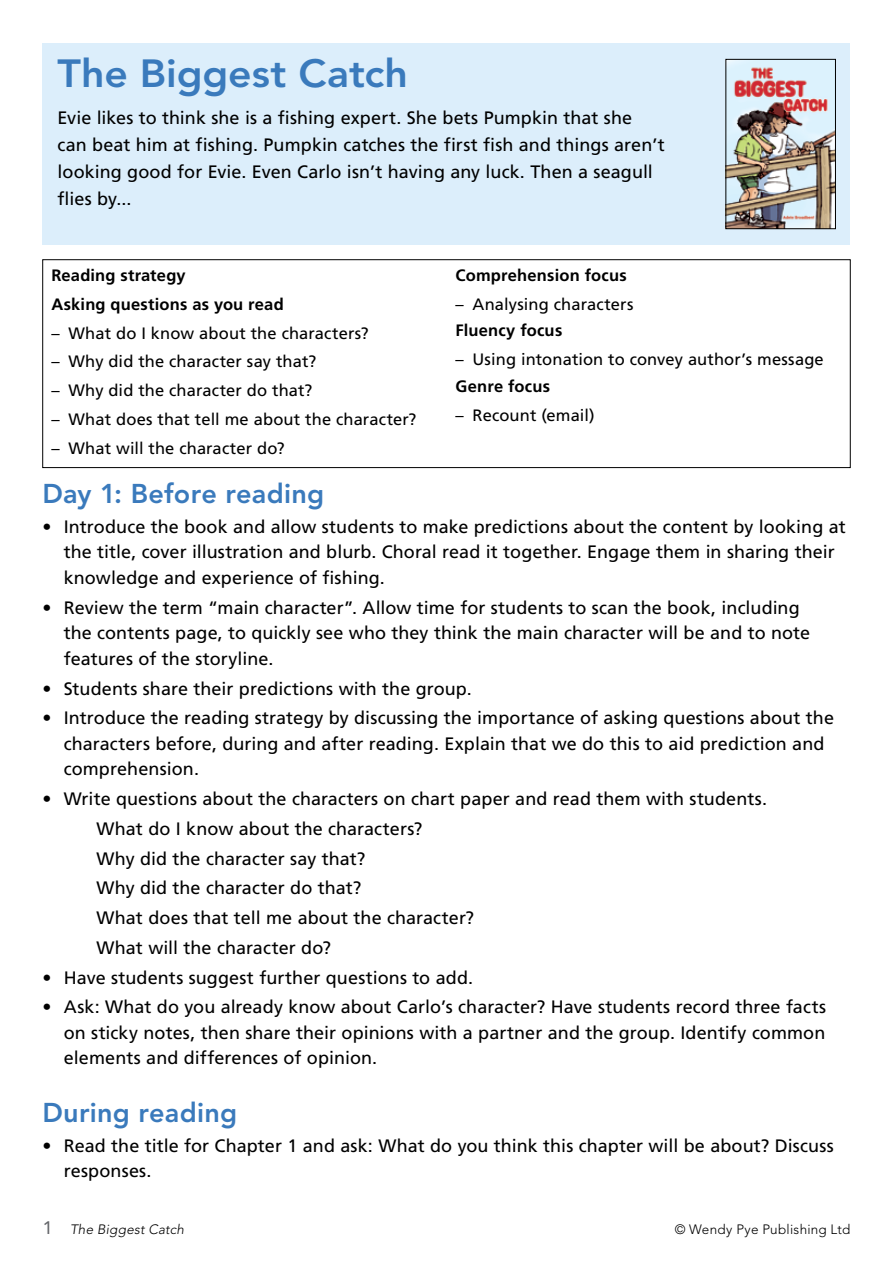
<style>
.page{position:relative;width:893px;height:1263px;background:#fff}
.page>*{position:absolute;margin:0;border:0;box-sizing:border-box;transform-origin:0 0}
.t1{font:800 39px "Avenir LT Std";color:#3a7abc;scale:1.05 1}
.t2{font:800 27px "Avenir LT Std";letter-spacing:.01em;color:#3a7abc}
.t3{font:18px/25.5px "Frutiger LT Std";letter-spacing:.005em;color:#000}
.t4{font:16.5px "Frutiger LT Std";letter-spacing:.005em;color:#000}
.t5{font:700 16.5px/28.8px "Frutiger LT Std";letter-spacing:.01em;color:#000}
.t6{font:300 13.5px "Avenir LT Std";letter-spacing:.02em;color:#000}
.t7{font:italic 300 13.5px "Avenir LT Std";letter-spacing:.015em;color:#000}
.s1{font-weight:400;font-style:normal;font-size:18px;color:#636569}
</style>
<div class="page">
<div style="left:43px;top:43px;width:807px;height:201px;background:#dceefb"></div>
<img style="left:728px;top:61px;width:106px;height:166px">
<div style="left:726px;top:59px;width:110px;height:170px;border:1px solid #000"></div>
<div style="left:43px;top:259px;width:807px;height:209px;border:1px solid #000"></div>
<h1 class="t1" style="left:58px;top:50px;width:335px">The Biggest Catch</h1>
<p class="t3" style="left:58px;top:104px;width:609px;line-height:27px">Evie likes to think she is a fishing expert. She bets Pumpkin that she can beat him at fishing. Pumpkin catches the first fish and things aren’t looking good for Evie. Even Carlo isn’t having any luck. Then a seagull flies by...</p>
<p class="t5" style="left:51px;top:261px;width:234px">Reading strategy<br>Asking questions as you read</p>
<p class="t4" style="left:51px;top:323px;width:319px">– What do I know about the characters?</p>
<p class="t4" style="left:51px;top:352px;width:266px">– Why did the character say that?</p>
<p class="t4" style="left:51px;top:381px;width:263px">– Why did the character do that?</p>
<p class="t4" style="left:51px;top:410px;width:367px">– What does that tell me about the character?</p>
<p class="t4" style="left:51px;top:439px;width:235px">– What will the character do?</p>
<p class="t5" style="left:455px;top:261px;width:173px">Comprehension focus</p>
<p class="t4" style="left:455px;top:294px;width:179px">– Analysing characters</p>
<p class="t5" style="left:455px;top:316px;width:108px">Fluency focus</p>
<p class="t4" style="left:455px;top:350px;width:370px">– Using intonation to convey author’s message</p>
<p class="t5" style="left:455px;top:372px;width:96px">Genre focus</p>
<p class="t4" style="left:455px;top:405px;width:141px">– Recount (email)</p>
<h2 class="t2" style="left:43px;top:478px;width:283px">Day 1: Before reading</h2>
<p class="t3" style="left:64px;top:514px;width:784px;text-indent:-21px">• Introduce the book and allow students to make predictions about the content by looking at the title, cover illustration and blurb. Choral read it together. Engage them in sharing their knowledge and experience of fishing.</p>
<p class="t3" style="left:64px;top:595px;width:748px;text-indent:-21px">• Review the term “main character”. Allow time for students to scan the book, including the contents page, to quickly see who they think the main character will be and to note features of the storyline.</p>
<p class="t3" style="left:43px;top:675px;width:431px">• Students share their predictions with the group.</p>
<p class="t3" style="left:64px;top:705px;width:772px;text-indent:-21px">• Introduce the reading strategy by discussing the importance of asking questions about the characters before, during and after reading. Explain that we do this to aid prediction and comprehension.</p>
<p class="t3" style="left:97px;top:784px;width:672px;line-height:29.7px;text-indent:-54px">• Write questions about the characters on chart paper and read them with students.<br>What do I know about the characters?<br>Why did the character say that?<br>Why did the character do that?<br>What does that tell me about the character?<br>What will the character do?</p>
<p class="t3" style="left:43px;top:965px;width:432px">• Have students suggest further questions to add.</p>
<p class="t3" style="left:64px;top:994px;width:764px;text-align:justify;text-indent:-21px">• Ask: What do you already know about Carlo’s character? Have students record three facts on sticky notes, then share their opinions with a partner and the group. Identify common elements and differences of opinion.</p>
<h2 class="t2" style="left:43px;top:1097px;width:196px">During reading</h2>
<p class="t3" style="left:64px;top:1133px;width:771px;text-indent:-21px">• Read the title for Chapter 1 and ask: What do you think this chapter will be about? Discuss responses.</p>
<p class="t7" style="left:43px;top:1222px;width:143px"><span class="s1">1</span> The Biggest Catch</p>
<p class="t6" style="left:675px;top:1221px;width:177px">© Wendy Pye Publishing Ltd</p>
</div>
